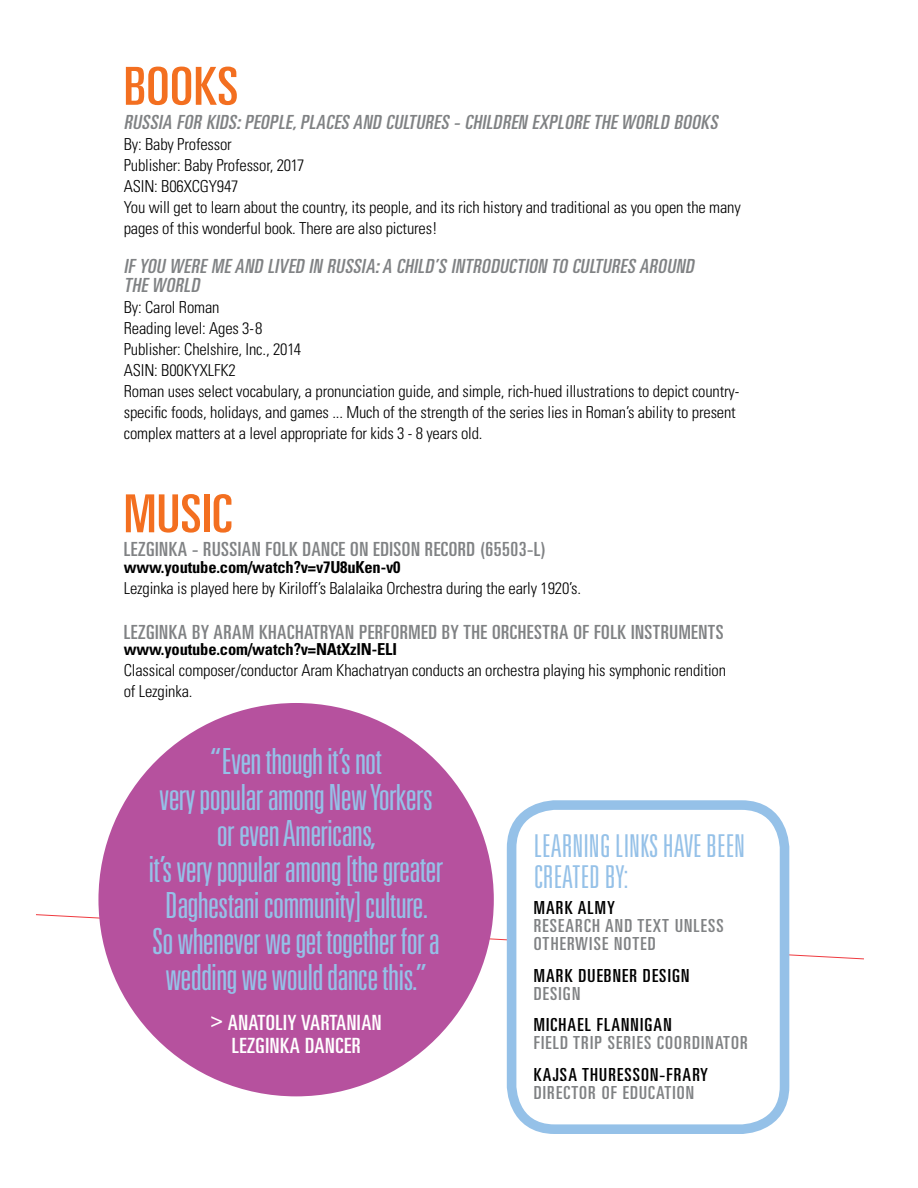
<style>
.page{position:relative;width:918px;height:1188px;background:#fff}
.page>*{position:absolute;margin:0;border:0;box-sizing:border-box;transform-origin:0 0}
.t1{font:ultra-condensed 52.5px "Univers";letter-spacing:.01em;color:#f36f20;scale:1.08 1}
.t2{font:300 ultra-condensed 36px/36px "Univers";letter-spacing:-.02em;color:#95c1e8;text-align:center;scale:1.1 1}
.t3{font:300 ultra-condensed 31.5px/31.5px "Univers";color:#95c1e8;scale:1.04 1}
.t4{font:ultra-condensed 21px/22.5px "Univers";letter-spacing:.025em;color:#fff;text-align:center}
.t5{font:italic ultra-condensed 19.5px/19.5px "Univers";color:#808284;scale:1.08 1}
.t6{font:ultra-condensed 19.5px "Univers";letter-spacing:.025em;color:#808284;scale:1.08 1}
.t7{font:ultra-condensed 18px/18px "Univers";letter-spacing:.06em;color:#808284;scale:1.08 1}
.t8{font:ultra-condensed 18px "Univers";letter-spacing:.06em;color:#000;scale:1.08 1}
.t9{font:300 condensed 16.5px/21px "Univers";letter-spacing:-.01em;color:#000}
.t10{font:700 condensed 16.5px "Univers";letter-spacing:-.01em;color:#000}
</style>
<div class="page">
<svg style="left:36px;top:914px;width:828px;height:46px"></svg>
<div style="left:512px;top:805px;width:273px;height:324px;background:#fff;border-radius:43px"></div>
<div style="left:507px;top:800px;width:282px;height:334px;border:10px solid #95c1e8;border-radius:43px"></div>
<div style="left:98px;top:703px;width:396px;height:393px;background:#b6519e;border-radius:50%"></div>
<h1 class="t1" style="left:124px;top:56px;width:108px">BOOKS</h1>
<p class="t5" style="left:124px;top:112px;width:555px">RUSSIA FOR KIDS:PEOPLE,PLACES AND CULTURES - CHILDREN EXPLORE THE WORLD BOOKS</p>
<p class="t9" style="left:124px;top:133px;width:618px">By: Baby Professor<br>Publisher: Baby Professor, 2017<br>ASIN: B06XCGY947<br>You will get to learn about the country, its people, and its rich history and traditional as you open the many pages of this wonderful book. There are also pictures!</p>
<p class="t5" style="left:124px;top:256px;width:533px">IF YOU WERE ME AND LIVED IN RUSSIA:A CHILD’S INTRODUCTION TO CULTURES AROUND<br>THE WORLD</p>
<p class="t9" style="left:124px;top:297px;width:617px">By: Carol Roman<br>Reading level: Ages 3-8<br>Publisher: Chelshire, Inc., 2014<br>ASIN: B00KYXLFK2<br>Roman uses select vocabulary, a pronunciation guide, and simple, rich-hued illustrations to depict country&shy;specific foods, holidays, and games ... Much of the strength of the series lies in Roman’s ability to present complex matters at a level appropriate for kids 3 - 8 years old.</p>
<h1 class="t1" style="left:124px;top:484px;width:102px">MUSIC</h1>
<p class="t6" style="left:124px;top:538px;width:392px">LEZGINKA - RUSSIAN FOLK DANCE ON EDISON RECORD (65503-L)</p>
<p class="t10" style="left:124px;top:557px;width:278px">www.youtube.com/watch?v=v7U8uKen-v0</p>
<p class="t9" style="left:124px;top:577px;width:459px">Lezginka is played here by Kiriloff’s Balalaika Orchestra during the early 1920’s.</p>
<p class="t6" style="left:124px;top:621px;width:557px">LEZGINKA BY ARAM KHACHATRYAN PERFORMED BY THE ORCHESTRA OF FOLK INSTRUMENTS</p>
<p class="t10" style="left:124px;top:639px;width:275px">www.youtube.com/watch?v=NAtXzlN-ELI</p>
<p class="t9" style="left:124px;top:660px;width:604px">Classical composer/conductor Aram Khachatryan conducts an orchestra playing his symphonic rendition of Lezginka.</p>
<h2 class="t2" style="left:148px;top:742px;width:270px">“Even though it’s not<br>very popular among New Yorkers or even Americans,<br>it’s very popular among [the greater<br>Daghestani community] culture.<br>So whenever we get together for a wedding we would dance this.”</h2>
<p class="t4" style="left:211px;top:1012px;width:173px">&gt; ANATOLIY VARTANIAN<br>LEZGINKA DANCER</p>
<h3 class="t3" style="left:534px;top:829px;width:205px">LEARNING LINKS HAVE BEEN<br>CREATED BY:</h3>
<p class="t8" style="left:534px;top:898px;width:77px">MARK ALMY</p>
<p class="t7" style="left:534px;top:917px;width:177px">RESEARCH AND TEXT UNLESS<br>OTHERWISE NOTED</p>
<p class="t8" style="left:534px;top:965px;width:146px">MARK DUEBNER DESIGN</p>
<p class="t7" style="left:534px;top:984px;width:45px">DESIGN</p>
<p class="t8" style="left:534px;top:1015px;width:129px">MICHAEL FLANNIGAN</p>
<p class="t7" style="left:534px;top:1034px;width:200px">FIELD TRIP SERIES COORDINATOR</p>
<p class="t8" style="left:534px;top:1064px;width:163px">KAJSA THURESSON-FRARY</p>
<p class="t7" style="left:534px;top:1083px;width:150px">DIRECTOR OF EDUCATION</p>
</div>
